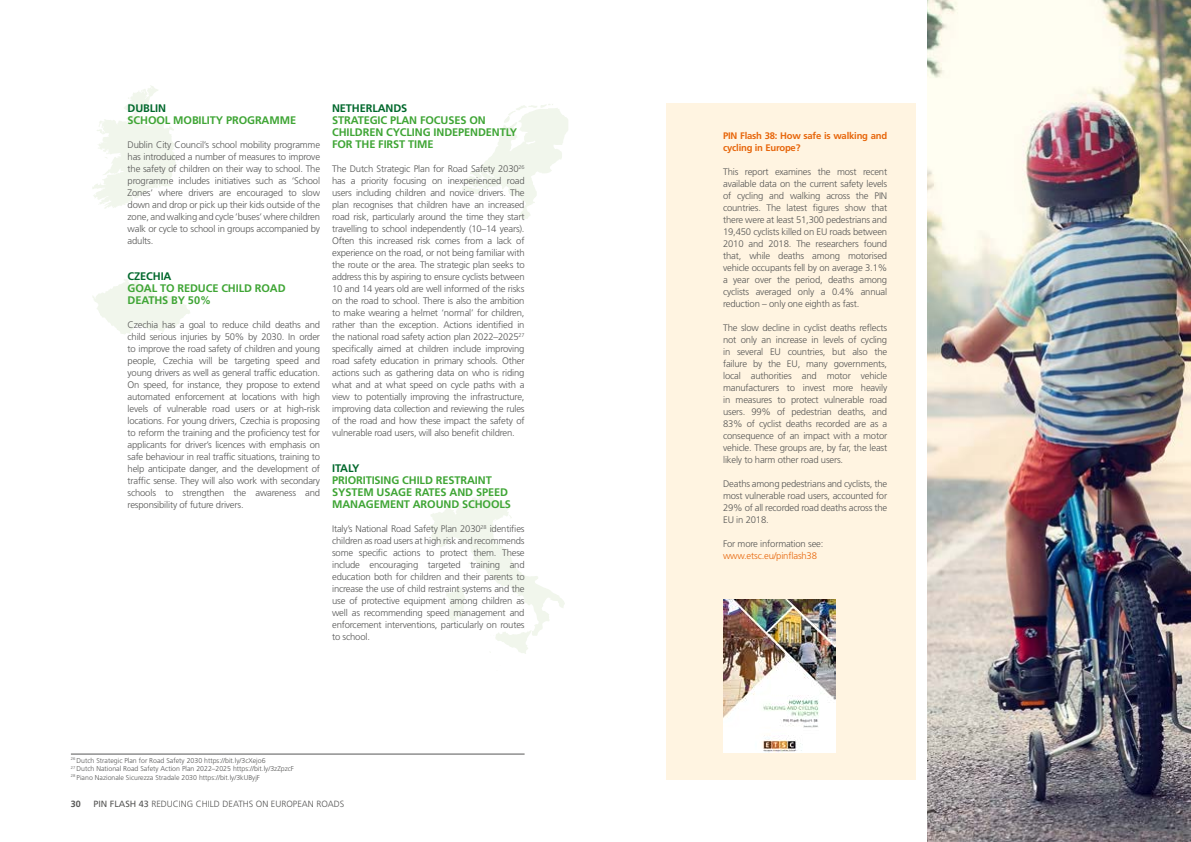
<style>
.page{position:relative;width:1191px;height:842px;background:#fff}
.page>*{position:absolute;margin:0;border:0;box-sizing:border-box;transform-origin:0 0}
.t1{font:700 11px/12px "Frutiger LT Std";letter-spacing:-.01em;color:#3fa535}
.t2{font:700 11px "Frutiger LT Std";letter-spacing:-.01em;color:#00682c}
.t3{font:300 9.5px/12px "Frutiger LT Std";letter-spacing:-.02em;color:#575756;text-align:justify}
.t4{font:700 9.5px/12px "Frutiger LT Std";letter-spacing:-.02em;color:#e7660b}
.t5{font:300 9.5px "Frutiger LT Std";letter-spacing:-.02em;color:#e7660b}
.t6{font:300 9px "Frutiger LT Std";color:#575756}
.t7{font:700 9px "Frutiger LT Std";color:#575756}
.t8{font:300 7px/8.4px "Frutiger LT Std";color:#575756}
.s1{font-weight:400}
</style>
<div class="page">
<svg style="left:92px;top:85px;width:84px;height:124px"></svg>
<svg style="left:92px;top:279px;width:98px;height:55px"></svg>
<svg style="left:429px;top:494px;width:136px;height:160px"></svg>
<svg style="left:462px;top:104px;width:106px;height:115px"></svg>
<hr style="left:71px;top:754px;width:453px;height:1px;background:#575756">
<div style="left:666px;top:103px;width:249px;height:677px;background:#fff4e1"></div>
<img style="left:723px;top:599px;width:112px;height:154px">
<img style="left:928px;top:0;width:263px;height:842px">
<p class="t2" style="left:128px;top:101px;width:40px">DUBLIN</p>
<p class="t1" style="left:128px;top:114px;width:170px">SCHOOL MOBILITY PROGRAMME</p>
<p class="t3" style="left:128px;top:139px;width:194px">Dublin City Council’s school mobility programme has introduced a number of measures to improve the safety of children on their way to school. The programme includes initiatives such as ‘School Zones’ where drivers are encouraged to slow down and drop or pick up their kids outside of the zone, and walking and cycle ‘buses’ where children walk or cycle to school in groups accompanied by adults.</p>
<p class="t2" style="left:128px;top:269px;width:45px">CZECHIA</p>
<p class="t1" style="left:128px;top:282px;width:160px">GOAL TO REDUCE CHILD ROAD<br>DEATHS BY 50%</p>
<p class="t3" style="left:128px;top:319px;width:194px">Czechia has a goal to reduce child deaths and child serious injuries by 50% by 2030. In order to improve the road safety of children and young people, Czechia will be targeting speed and young drivers as well as general traffic education.<br>On speed, for instance, they propose to extend automated enforcement at locations with high levels of vulnerable road users or at high-risk locations. For young drivers, Czechia is proposing to reform the training and the proficiency test for applicants for driver’s licences with emphasis on safe behaviour in real traffic situations, training to help anticipate danger, and the development of traffic sense. They will also work with secondary schools to strengthen the awareness and responsibility of future drivers.</p>
<p class="t2" style="left:332px;top:101px;width:77px">NETHERLANDS</p>
<p class="t1" style="left:332px;top:114px;width:187px">STRATEGIC PLAN FOCUSES ON<br>CHILDREN CYCLING INDEPENDENTLY<br>FOR THE FIRST TIME</p>
<p class="t3" style="left:332px;top:163px;width:194px">The Dutch Strategic Plan for Road Safety 2030<sup>26 </sup>has a priority focusing on inexperienced road users including children and novice drivers. The plan recognises that children have an increased road risk, particularly around the time they start travelling to school independently (10–14 years).<br>Often this increased risk comes from a lack of experience on the road, or not being familiar with the route or the area. The strategic plan seeks to address this by aspiring to ensure cyclists between 10 and 14 years old are well informed of the risks on the road to school. There is also the ambition to make wearing a helmet ‘normal’ for children, rather than the exception. Actions identified in the national road safety action plan 2022–2025<sup>27 </sup>specifically aimed at children include improving road safety education in primary schools. Other actions such as gathering data on who is riding what and at what speed on cycle paths with a view to potentially improving the infrastructure, improving data collection and reviewing the rules of the road and how these impact the safety of vulnerable road users, will also benefit children.</p>
<p class="t2" style="left:332px;top:461px;width:29px">ITALY</p>
<p class="t1" style="left:332px;top:474px;width:180px">PRIORITISING CHILD RESTRAINT<br>SYSTEM USAGE RATES AND SPEED<br>MANAGEMENT AROUND SCHOOLS</p>
<p class="t3" style="left:332px;top:523px;width:194px">Italy’s National Road Safety Plan 2030<sup>28</sup> identifies children as road users at high risk and recommends some specific actions to protect them. These include encouraging targeted training and education both for children and their parents to increase the use of child restraint systems and the use of protective equipment among children as well as recommending speed management and enforcement interventions, particularly on routes to school.</p>
<p class="t8" style="left:71px;top:756px;width:225px"><sup>26</sup> Dutch Strategic Plan for Road Safety 2030 https://bit.ly/3cXejo6<br><sup>27</sup> Dutch National Road Safety Action Plan 2022–2025 https://bit.ly/3zZpzcF<br><sup>28</sup> Piano Nazionale Sicurezza Stradale 2030 https://bit.ly/3kUByjF</p>
<p class="t7" style="left:71px;top:798px;width:12px">30</p>
<p class="t6" style="left:93px;top:798px;width:252px"><span class="s1">PIN FLASH 43</span> REDUCING CHILD DEATHS ON EUROPEAN ROADS</p>
<p class="t4" style="left:723px;top:130px;width:166px">PIN Flash 38: How safe is walking and cycling in Europe?</p>
<p class="t3" style="left:723px;top:166px;width:166px">This report examines the most recent available data on the current safety levels of cycling and walking across the PIN countries. The latest figures show that there were at least 51,300 pedestrians and 19,450 cyclists killed on EU roads between 2010 and 2018. The researchers found that, while deaths among motorised vehicle occupants fell by on average 3.1% a year over the period, deaths among cyclists averaged only a 0.4% annual reduction – only one eighth as fast.</p>
<p class="t3" style="left:723px;top:322px;width:166px">The slow decline in cyclist deaths reflects not only an increase in levels of cycling in several EU countries, but also the failure by the EU, many governments, local authorities and motor vehicle manufacturers to invest more heavily in measures to protect vulnerable road users. 99% of pedestrian deaths, and 83% of cyclist deaths recorded are as a consequence of an impact with a motor vehicle. These groups are, by far, the least likely to harm other road users.</p>
<p class="t3" style="left:723px;top:478px;width:166px">Deaths among pedestrians and cyclists, the most vulnerable road users, accounted for 29% of all recorded road deaths across the EU in 2018.</p>
<p class="t3" style="left:723px;top:538px;width:102px">For more information see:</p>
<p class="t5" style="left:723px;top:550px;width:95px">www.etsc.eu/pinflash38</p>
</div>
